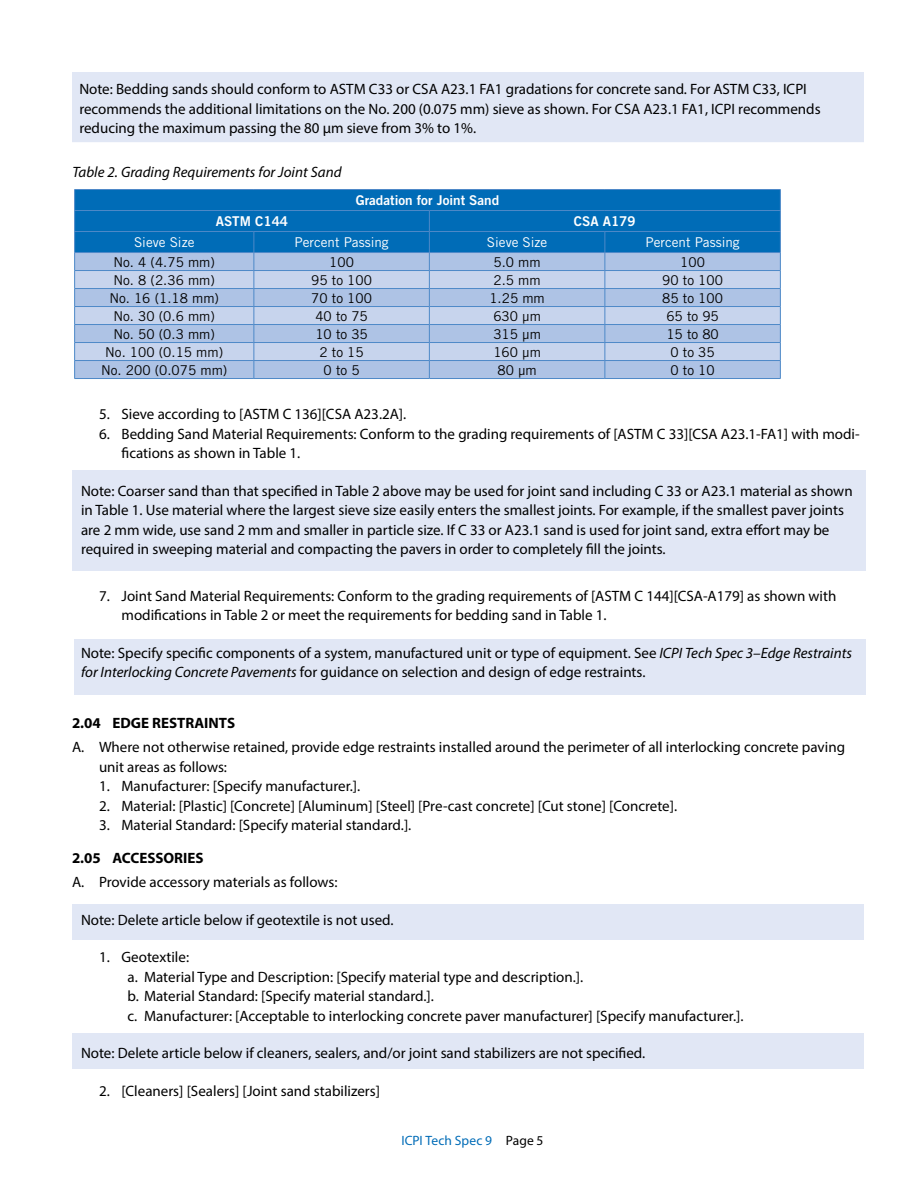
<style>
.page{position:relative;width:918px;height:1188px;background:#fff}
.page>*{position:absolute;margin:0;border:0;box-sizing:border-box;transform-origin:0 0}
.t1{font:15px/19.5px "Myriad Pro";color:#000}
.t2{font:italic 15px "Myriad Pro";color:#000}
.t3{font:700 15px "Myriad Pro";color:#000}
.t4{font:13.5px "Trade Gothic";color:#000}
.t5{font:13.5px "Trade Gothic";color:#fff}
.t6{font:13.5px "Trade Gothic Bold Two";color:#fff}
.t7{font:13.5px "Myriad Pro";color:#006cb7}
.s1{font-style:italic}
.s2{color:#000}
</style>
<div class="page">
<div style="left:72px;top:72px;width:792px;height:70px;background:#e1e7f5"></div>
<div style="left:74px;top:639px;width:792px;height:56px;background:#e1e7f5"></div>
<div style="left:72px;top:904px;width:792px;height:36px;background:#e1e7f5"></div>
<div style="left:72px;top:1034px;width:792px;height:35px;background:#e1e7f5"></div>
<div style="left:73px;top:470px;width:793px;height:101px;background:#e1e7f5"></div>
<div style="left:75px;top:190px;width:705px;height:62px;background:#006cb7"></div>
<div style="left:75px;top:253px;width:705px;height:125px;background:#aec3e5"></div>
<svg style="left:75px;top:271px;width:705px;height:89px;background:#bccce9"></svg>
<hr style="left:74px;top:189px;width:180px;height:1px;background:#4e89c8">
<hr style="left:254px;top:189px;width:175px;height:1px;background:#4e89c8">
<hr style="left:429px;top:189px;width:176px;height:1px;background:#4e89c8">
<hr style="left:605px;top:189px;width:176px;height:1px;background:#4e89c8">
<hr style="left:74px;top:210px;width:180px;height:1px;background:#4e89c8">
<hr style="left:254px;top:210px;width:175px;height:1px;background:#4e89c8">
<hr style="left:429px;top:210px;width:176px;height:1px;background:#4e89c8">
<hr style="left:605px;top:210px;width:176px;height:1px;background:#4e89c8">
<hr style="left:74px;top:231px;width:180px;height:1px;background:#4e89c8">
<hr style="left:254px;top:231px;width:175px;height:1px;background:#4e89c8">
<hr style="left:429px;top:231px;width:176px;height:1px;background:#4e89c8">
<hr style="left:605px;top:231px;width:176px;height:1px;background:#4e89c8">
<svg style="left:74px;top:190px;width:1px;height:188px"></svg>
<hr style="left:74px;top:252px;width:180px;height:1px;background:#4e89c8">
<hr style="left:254px;top:252px;width:175px;height:1px;background:#4e89c8">
<svg style="left:254px;top:232px;width:1px;height:146px"></svg>
<hr style="left:74px;top:270px;width:180px;height:1px;background:#4e89c8">
<hr style="left:254px;top:270px;width:175px;height:1px;background:#4e89c8">
<hr style="left:74px;top:288px;width:180px;height:1px;background:#4e89c8">
<hr style="left:254px;top:288px;width:175px;height:1px;background:#4e89c8">
<hr style="left:74px;top:306px;width:180px;height:1px;background:#4e89c8">
<hr style="left:254px;top:306px;width:175px;height:1px;background:#4e89c8">
<hr style="left:74px;top:324px;width:180px;height:1px;background:#4e89c8">
<hr style="left:254px;top:324px;width:175px;height:1px;background:#4e89c8">
<hr style="left:74px;top:342px;width:180px;height:1px;background:#4e89c8">
<hr style="left:254px;top:342px;width:175px;height:1px;background:#4e89c8">
<hr style="left:74px;top:360px;width:180px;height:1px;background:#4e89c8">
<hr style="left:254px;top:360px;width:175px;height:1px;background:#4e89c8">
<hr style="left:74px;top:378px;width:180px;height:1px;background:#4e89c8">
<hr style="left:254px;top:378px;width:175px;height:1px;background:#4e89c8">
<svg style="left:429px;top:211px;width:1px;height:167px"></svg>
<hr style="left:429px;top:252px;width:176px;height:1px;background:#4e89c8">
<hr style="left:429px;top:270px;width:176px;height:1px;background:#4e89c8">
<hr style="left:429px;top:288px;width:176px;height:1px;background:#4e89c8">
<hr style="left:429px;top:306px;width:176px;height:1px;background:#4e89c8">
<hr style="left:429px;top:324px;width:176px;height:1px;background:#4e89c8">
<hr style="left:429px;top:342px;width:176px;height:1px;background:#4e89c8">
<hr style="left:429px;top:360px;width:176px;height:1px;background:#4e89c8">
<hr style="left:429px;top:378px;width:176px;height:1px;background:#4e89c8">
<svg style="left:605px;top:232px;width:1px;height:146px"></svg>
<hr style="left:605px;top:252px;width:176px;height:1px;background:#4e89c8">
<svg style="left:780px;top:190px;width:1px;height:188px"></svg>
<hr style="left:605px;top:270px;width:176px;height:1px;background:#4e89c8">
<hr style="left:605px;top:288px;width:176px;height:1px;background:#4e89c8">
<hr style="left:605px;top:306px;width:176px;height:1px;background:#4e89c8">
<hr style="left:605px;top:324px;width:176px;height:1px;background:#4e89c8">
<hr style="left:605px;top:342px;width:176px;height:1px;background:#4e89c8">
<hr style="left:605px;top:360px;width:176px;height:1px;background:#4e89c8">
<hr style="left:605px;top:378px;width:176px;height:1px;background:#4e89c8">
<p class="t1" style="left:79px;top:79px;width:743px">Note: Bedding sands should conform to ASTM C33 or CSA A23.1 FA1 gradations for concrete sand. For ASTM C33, ICPI recommends the additional limitations on the No. 200 (0.075 mm) sieve as shown. For CSA A23.1 FA1, ICPI recommends reducing the maximum passing the 80 μm sieve from 3% to 1%.</p>
<p class="t2" style="left:73px;top:163px;width:271px">Table 2. Grading Requirements for Joint Sand</p>
<p class="t6" style="left:356px;top:192px;width:145px">Gradation for Joint Sand</p>
<p class="t6" style="left:216px;top:213px;width:74px">ASTM C144</p>
<p class="t6" style="left:574px;top:213px;width:63px">CSA A179</p>
<p class="t5" style="left:134px;top:234px;width:62px">Sieve Size</p>
<p class="t5" style="left:295px;top:234px;width:96px">Percent Passing</p>
<p class="t5" style="left:487px;top:234px;width:62px">Sieve Size</p>
<p class="t5" style="left:646px;top:234px;width:96px">Percent Passing</p>
<p class="t4" style="left:113px;top:254px;width:103px">No. 4 (4.75 mm)</p>
<p class="t4" style="left:329px;top:254px;width:26px">100</p>
<p class="t4" style="left:494px;top:254px;width:49px">5.0 mm</p>
<p class="t4" style="left:680px;top:254px;width:26px">100</p>
<p class="t4" style="left:113px;top:272px;width:103px">No. 8 (2.36 mm)</p>
<p class="t4" style="left:311px;top:272px;width:62px">95 to 100</p>
<p class="t4" style="left:494px;top:272px;width:49px">2.5 mm</p>
<p class="t4" style="left:662px;top:272px;width:62px">90 to 100</p>
<p class="t4" style="left:109px;top:290px;width:111px">No. 16 (1.18 mm)</p>
<p class="t4" style="left:311px;top:290px;width:62px">70 to 100</p>
<p class="t4" style="left:489px;top:290px;width:57px">1.25 mm</p>
<p class="t4" style="left:662px;top:290px;width:62px">85 to 100</p>
<p class="t4" style="left:113px;top:308px;width:103px">No. 30 (0.6 mm)</p>
<p class="t4" style="left:315px;top:308px;width:54px">40 to 75</p>
<p class="t4" style="left:493px;top:308px;width:49px">630 µm</p>
<p class="t4" style="left:666px;top:308px;width:54px">65 to 95</p>
<p class="t4" style="left:113px;top:326px;width:103px">No. 50 (0.3 mm)</p>
<p class="t4" style="left:315px;top:326px;width:54px">10 to 35</p>
<p class="t4" style="left:493px;top:326px;width:49px">315 µm</p>
<p class="t4" style="left:666px;top:326px;width:54px">15 to 80</p>
<p class="t4" style="left:105px;top:344px;width:120px">No. 100 (0.15 mm)</p>
<p class="t4" style="left:320px;top:344px;width:46px">2 to 15</p>
<p class="t4" style="left:493px;top:344px;width:49px">160 µm</p>
<p class="t4" style="left:671px;top:344px;width:46px">0 to 35</p>
<p class="t4" style="left:101px;top:362px;width:128px">No. 200 (0.075 mm)</p>
<p class="t4" style="left:324px;top:362px;width:37px">0 to 5</p>
<p class="t4" style="left:497px;top:362px;width:41px">80 µm</p>
<p class="t4" style="left:671px;top:362px;width:46px">0 to 10</p>
<p class="t1" style="left:99px;top:404px;width:309px">5. Sieve according to [ASTM C 136][CSA A23.2A].</p>
<p class="t1" style="left:122px;top:424px;width:740px;text-indent:-22px">6. Bedding Sand Material Requirements: Conform to the grading requirements of [ASTM C 33][CSA A23.1-FA1] with modi&shy;fications as shown in Table 1.</p>
<p class="t1" style="left:81px;top:481px;width:773px">Note: Coarser sand than that specified in Table 2 above may be used for joint sand including C 33 or A23.1 material as shown in Table 1. Use material where the largest sieve size easily enters the smallest joints. For example, if the smallest paver joints are 2 mm wide, use sand 2 mm and smaller in particle size. If C 33 or A23.1 sand is used for joint sand, extra effort may be required in sweeping material and compacting the pavers in order to completely fill the joints.</p>
<p class="t1" style="left:122px;top:586px;width:716px;text-indent:-22px">7. Joint Sand Material Requirements: Conform to the grading requirements of [ASTM C 144][CSA-A179] as shown with modifications in Table 2 or meet the requirements for bedding sand in Table 1.</p>
<p class="t1" style="left:81px;top:643px;width:773px">Note: Specify specific components of a system, manufactured unit or type of equipment. See <span class="s1">ICPI Tech Spec 3–Edge Restraints for Interlocking Concrete Pavements</span> for guidance on selection and design of edge restraints.</p>
<p class="t3" style="left:72px;top:714px;width:165px">2.04 EDGE RESTRAINTS</p>
<p class="t1" style="left:99px;top:737px;width:748px;text-indent:-27px">A. Where not otherwise retained, provide edge restraints installed around the perimeter of all interlocking concrete paving unit areas as follows:</p>
<p class="t1" style="left:99px;top:776px;width:263px">1. Manufacturer: [Specify manufacturer.].</p>
<p class="t1" style="left:99px;top:796px;width:580px">2. Material: [Plastic] [Concrete] [Aluminum] [Steel] [Pre-cast concrete] [Cut stone] [Concrete].</p>
<p class="t1" style="left:99px;top:815px;width:314px">3. Material Standard: [Specify material standard.].</p>
<p class="t3" style="left:72px;top:849px;width:133px">2.05 ACCESSORIES</p>
<p class="t1" style="left:72px;top:872px;width:267px">A. Provide accessory materials as follows:</p>
<p class="t1" style="left:81px;top:910px;width:314px">Note: Delete article below if geotextile is not used.</p>
<p class="t1" style="left:128px;top:947px;width:618px;text-indent:-28px">1. Geotextile:<br>a. Material Type and Description: [Specify material type and description.].<br>b. Material Standard: [Specify material standard.].<br>c. Manufacturer: [Acceptable to interlocking concrete paver manufacturer] [Specify manufacturer.].</p>
<p class="t1" style="left:81px;top:1043px;width:566px">Note: Delete article below if cleaners, sealers, and/or joint sand stabilizers are not specified.</p>
<p class="t1" style="left:99px;top:1081px;width:283px">2. [Cleaners] [Sealers] [Joint sand stabilizers]</p>
<p class="t7" style="left:401px;top:1132px;width:144px">ICPI Tech Spec 9 <span class="s2">Page 5</span></p>
</div>
